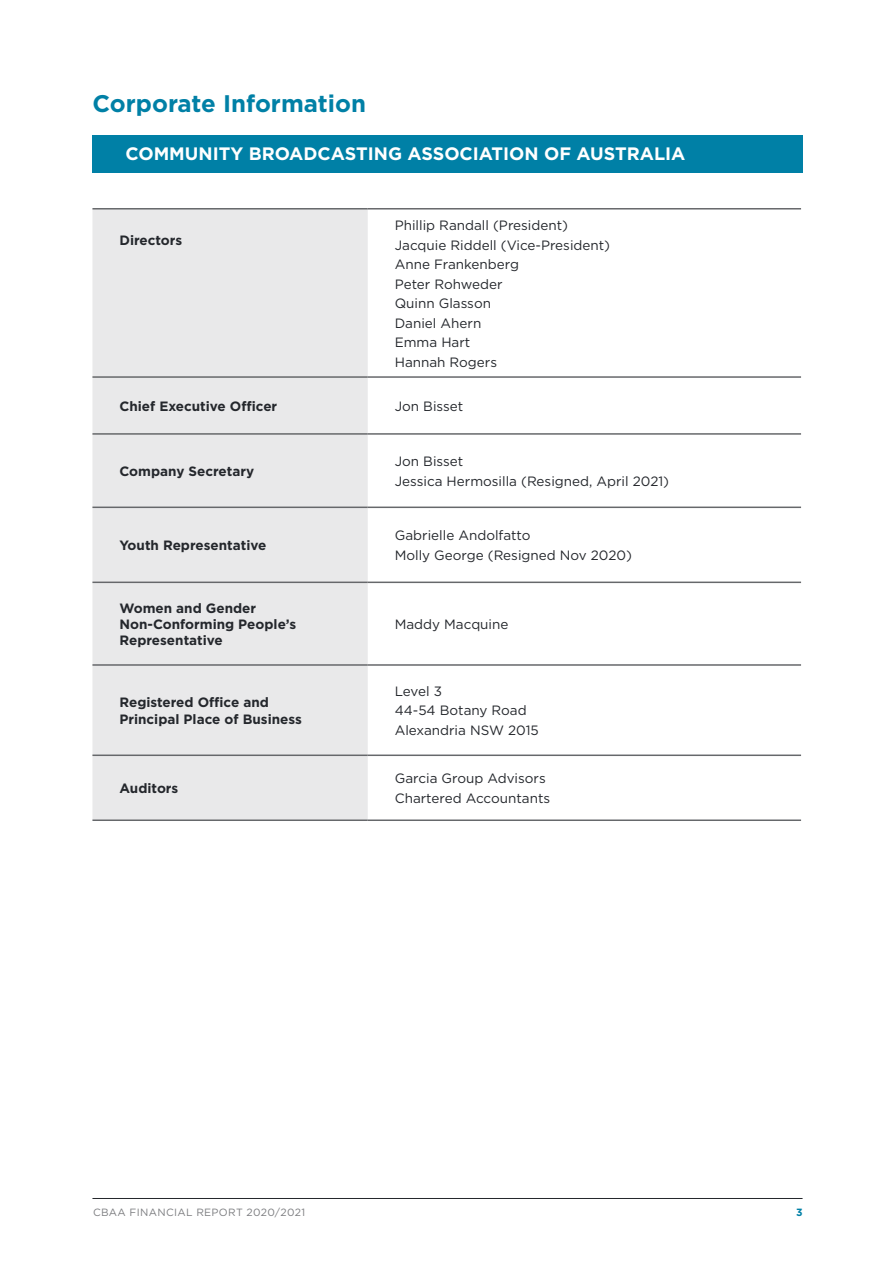
<style>
.page{position:relative;width:893px;height:1263px;background:#fff}
.page>*{position:absolute;margin:0;border:0;box-sizing:border-box;transform-origin:0 0}
.t1{font:700 24px "Gotham";color:#0080a6}
.t2{font:700 18px "Gotham";color:#fff}
.t3{font:13.5px/19.5px "Gotham";color:#24272c}
.t4{font:700 13.5px/16.2px "Gotham";color:#24272c}
.t5{font:10.5px "Gotham";letter-spacing:.03em;color:#7c7d80}
.t6{font:700 10.5px "Gotham";color:#0080a6}
</style>
<div class="page">
<div style="left:92px;top:135px;width:710px;height:37px;background:#0080a6"></div>
<hr style="left:92px;top:1198px;width:710px;height:1px;background:#24272c">
<div style="left:92px;top:209px;width:276px;height:610px;background:#e9e9ea"></div>
<hr style="left:92px;top:433px;width:276px;height:2px;background:#66686b">
<hr style="left:368px;top:506px;width:433px;height:2px;background:#66686b">
<hr style="left:368px;top:581px;width:433px;height:2px;background:#66686b">
<hr style="left:92px;top:664px;width:276px;height:2px;background:#66686b">
<hr style="left:368px;top:664px;width:433px;height:2px;background:#66686b">
<hr style="left:92px;top:754px;width:276px;height:2px;background:#66686b">
<hr style="left:92px;top:819px;width:276px;height:2px;background:#66686b">
<hr style="left:368px;top:433px;width:433px;height:2px;background:#66686b">
<hr style="left:368px;top:376px;width:433px;height:2px;background:#66686b">
<hr style="left:368px;top:754px;width:433px;height:2px;background:#66686b">
<hr style="left:92px;top:506px;width:276px;height:2px;background:#66686b">
<hr style="left:92px;top:581px;width:276px;height:2px;background:#66686b">
<hr style="left:368px;top:208px;width:433px;height:1px;background:#66686b">
<hr style="left:368px;top:819px;width:433px;height:2px;background:#66686b">
<hr style="left:92px;top:208px;width:276px;height:1px;background:#66686b">
<hr style="left:92px;top:376px;width:276px;height:2px;background:#66686b">
<h1 class="t1" style="left:92px;top:88px;width:275px">Corporate Information</h1>
<h2 class="t2" style="left:125px;top:141px;width:561px">COMMUNITY BROADCASTING ASSOCIATION OF AUSTRALIA</h2>
<p class="t4" style="left:119px;top:232px;width:64px">Directors</p>
<p class="t3" style="left:395px;top:215px;width:217px">Phillip Randall (President)<br>Jacquie Riddell (Vice-President)<br>Anne Frankenberg<br>Peter Rohweder<br>Quinn Glasson<br>Daniel Ahern<br>Emma Hart<br>Hannah Rogers</p>
<p class="t4" style="left:119px;top:398px;width:159px">Chief Executive Officer</p>
<p class="t3" style="left:395px;top:396px;width:70px">Jon Bisset</p>
<p class="t4" style="left:119px;top:463px;width:136px">Company Secretary</p>
<p class="t3" style="left:395px;top:451px;width:276px">Jon Bisset<br>Jessica Hermosilla (Resigned, April 2021)</p>
<p class="t4" style="left:119px;top:537px;width:148px">Youth Representative</p>
<p class="t3" style="left:395px;top:526px;width:239px">Gabrielle Andolfatto<br>Molly George (Resigned Nov 2020)</p>
<p class="t4" style="left:119px;top:600px;width:178px">Women and Gender<br>Non-Conforming People’s<br>Representative</p>
<p class="t3" style="left:395px;top:614px;width:115px">Maddy Macquine</p>
<p class="t4" style="left:119px;top:694px;width:184px">Registered Office and<br>Principal Place of Business</p>
<p class="t3" style="left:395px;top:681px;width:146px">Level 3<br>44-54 Botany Road<br>Alexandria NSW 2015</p>
<p class="t4" style="left:119px;top:780px;width:60px">Auditors</p>
<p class="t3" style="left:395px;top:768px;width:157px">Garcia Group Advisors<br>Chartered Accountants</p>
<p class="t5" style="left:93px;top:1205px;width:214px">CBAA FINANCIAL REPORT 2020/2021</p>
<p class="t6" style="left:796px;top:1205px;width:8px">3</p>
</div>
